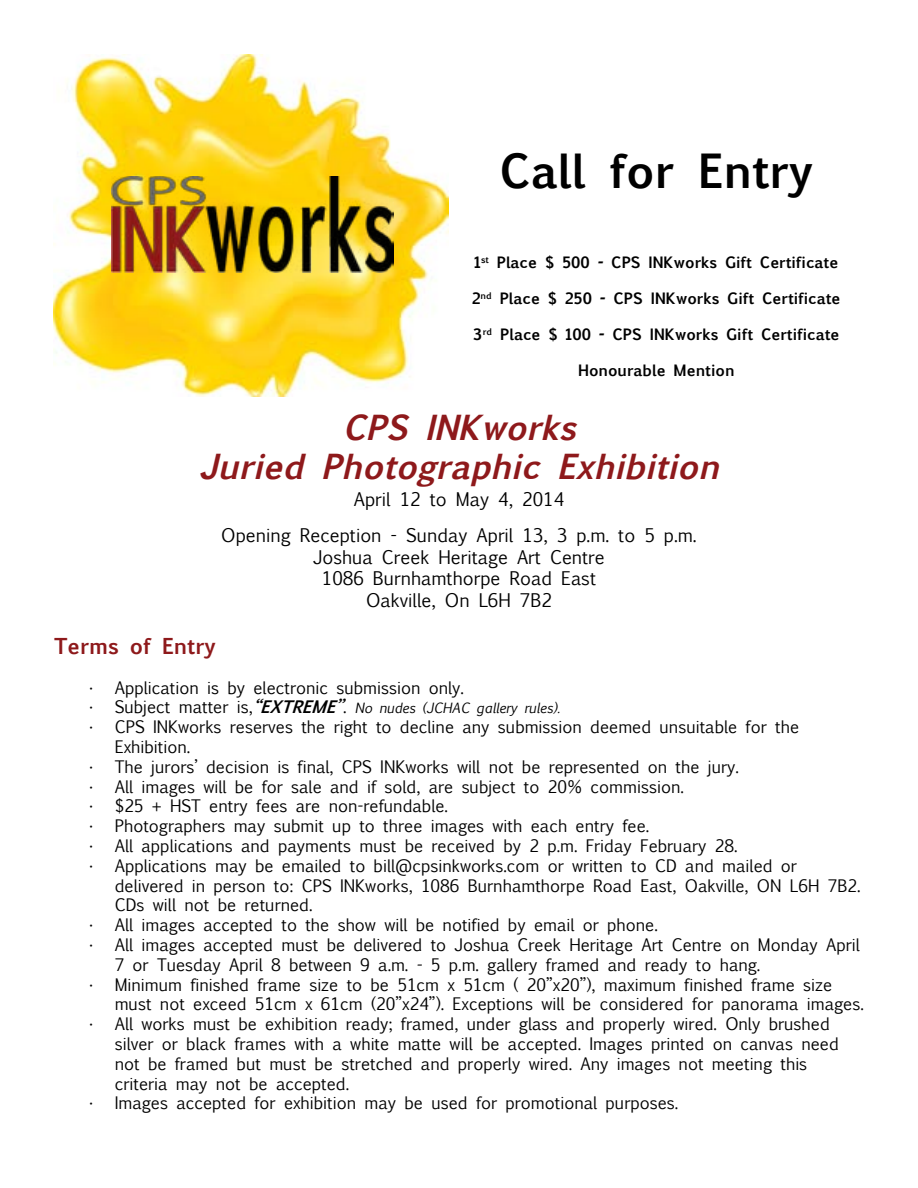
<style>
.page{position:relative;width:918px;height:1188px;background:#fff}
.page>*{position:absolute;margin:0;border:0;box-sizing:border-box;transform-origin:0 0}
.t1{font:700 45px "Euphemia UCAS";color:#000}
.t2{font:italic 700 33px "Euphemia UCAS";color:#8e191b}
.t3{font:700 21px "Euphemia UCAS";color:#8e191b}
.t4{font:18px "Euphemia UCAS";color:#000}
.t5{font:16.5px/19.8px "Euphemia UCAS";color:#000}
.t6{font:700 15px "Euphemia UCAS";color:#000}
.t7{font:italic 13.5px "Euphemia UCAS";color:#000}
.s1{font-style:normal;font-size:16.5px}
.s2{font-weight:700;font-size:16.5px}
</style>
<div class="page">
<img style="left:54px;top:54px;width:395px;height:342px">
<img style="left:112px;top:177px;width:282px;height:95px">
<p class="t1" style="left:499px;top:137px;width:315px">Call for Entry</p>
<p class="t6" style="left:474px;top:251px;width:366px">1<sup>st</sup> Place $ 500 - CPS INKworks Gift Certificate</p>
<p class="t6" style="left:472px;top:287px;width:370px">2<sup>nd</sup> Place $ 250 - CPS INKworks Gift Certificate</p>
<p class="t6" style="left:473px;top:323px;width:368px">3<sup>rd</sup> Place $ 100 - CPS INKworks Gift Certificate</p>
<p class="t6" style="left:578px;top:359px;width:158px">Honourable Mention</p>
<p class="t2" style="left:342px;top:402px;width:246px">CPS INKworks</p>
<p class="t2" style="left:199px;top:442px;width:533px">Juried Photographic Exhibition</p>
<p class="t4" style="left:354px;top:487px;width:212px">April 12 to May 4, 2014</p>
<p class="t4" style="left:221px;top:522px;width:477px">Opening Reception - Sunday April 13, 3 p.m. to 5 p.m.</p>
<p class="t4" style="left:313px;top:544px;width:293px">Joshua Creek Heritage Art Centre</p>
<p class="t4" style="left:322px;top:566px;width:276px">1086 Burnhamthorpe Road East</p>
<p class="t4" style="left:366px;top:587px;width:187px">Oakville, On L6H 7B2</p>
<p class="t3" style="left:54px;top:630px;width:163px">Terms of Entry</p>
<p class="t5" style="left:88px;top:678px;width:378px">• Application is by electronic submission only.</p>
<p class="t7" style="left:88px;top:699px;width:474px"><span class="s1">• Subject matter is,</span><span class="s2">“EXTREME”</span><span class="s1">.</span> No nudes (JCHAC gallery rules).</p>
<p class="t5" style="left:115px;top:717px;width:686px;text-indent:-27px">• CPS INKworks reserves the right to decline any submission deemed unsuitable for the<br>Exhibition.</p>
<p class="t5" style="left:88px;top:757px;width:653px">• The jurors’ decision is final, CPS INKworks will not be represented on the jury.</p>
<p class="t5" style="left:88px;top:777px;width:598px">• All images will be for sale and if sold, are subject to 20% commission.</p>
<p class="t5" style="left:88px;top:796px;width:362px">• $25 + HST entry fees are non-refundable.</p>
<p class="t5" style="left:88px;top:816px;width:563px">• Photographers may submit up to three images with each entry fee.</p>
<p class="t5" style="left:88px;top:836px;width:651px">• All applications and payments must be received by 2 p.m. Friday February 28.</p>
<p class="t5" style="left:115px;top:856px;width:747px;text-indent:-27px">• Applications may be emailed to bill@cpsinkworks.com or written to CD and mailed or delivered in person to: CPS INKworks, 1086 Burnhamthorpe Road East, Oakville, ON L6H 7B2.<br>CDs will not be returned.</p>
<p class="t5" style="left:88px;top:915px;width:572px">• All images accepted to the show will be notified by email or phone.</p>
<p class="t5" style="left:115px;top:935px;width:747px;text-indent:-27px">• All images accepted must be delivered to Joshua Creek Heritage Art Centre on Monday April<br>7 or Tuesday April 8 between 9 a.m. - 5 p.m. gallery framed and ready to hang.</p>
<p class="t5" style="left:115px;top:975px;width:751px;text-indent:-27px">• Minimum finished frame size to be 51cm x 51cm ( 20”x20”), maximum finished frame size must not exceed 51cm x 61cm (20”x24”). Exceptions will be considered for panorama images.</p>
<p class="t5" style="left:115px;top:1014px;width:726px;text-indent:-27px">• All works must be exhibition ready; framed, under glass and properly wired. Only brushed silver or black frames with a white matte will be accepted. Images printed on canvas need not be framed but must be stretched and properly wired. Any images not meeting this criteria may not be accepted.</p>
<p class="t5" style="left:88px;top:1093px;width:592px">• Images accepted for exhibition may be used for promotional purposes.</p>
</div>
